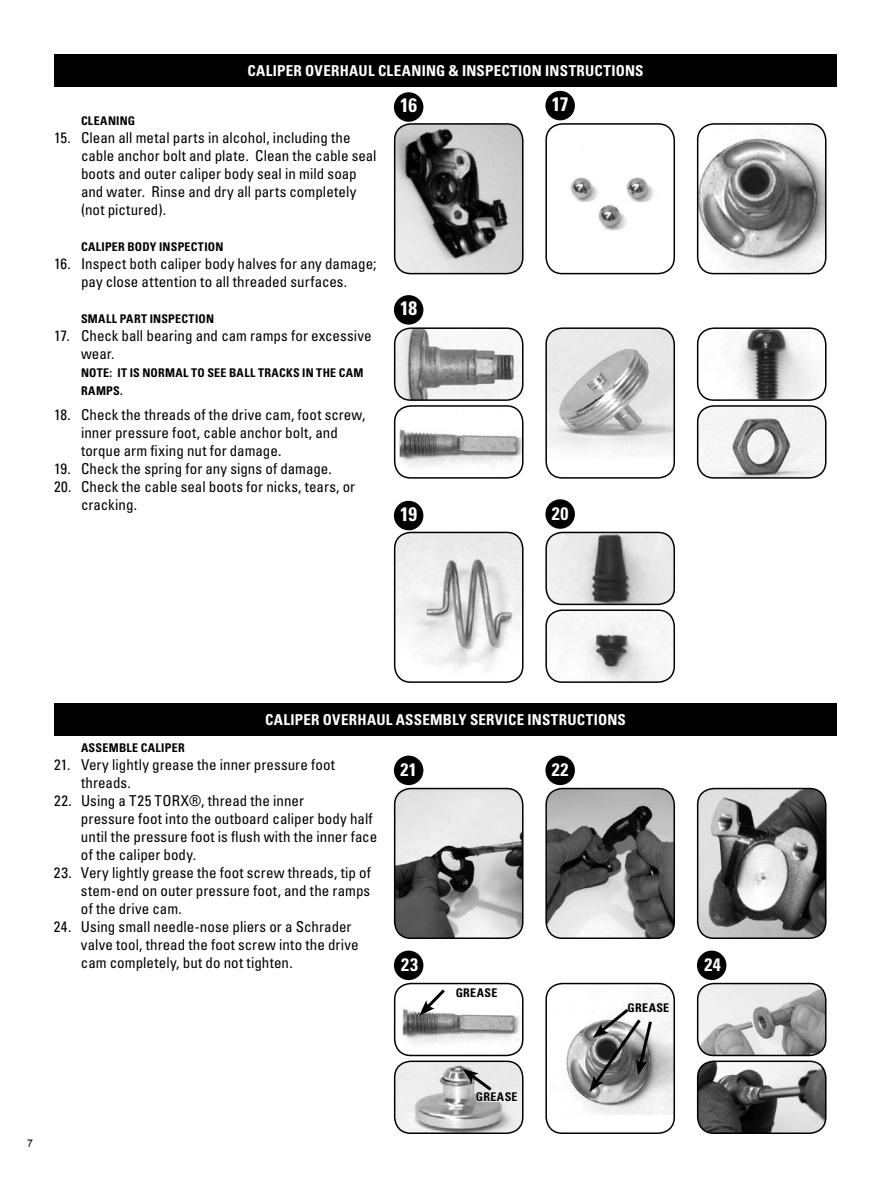
<style>
.page{position:relative;width:891px;height:1188px;background:#fff}
.page>*{position:absolute;margin:0;border:0;box-sizing:border-box;transform-origin:0 0}
.t1{font:700 condensed 19.5px "Univers LT Std";letter-spacing:-.01em;color:#fff}
.t2{font:700 condensed 18px "Univers LT Std";letter-spacing:.035em;color:#fff}
.t3{font:condensed 15px/18px "Univers LT Std";letter-spacing:.005em;color:#000}
.t4{font:700 condensed 15px "Univers LT Std";letter-spacing:.015em;color:#fff}
.t5{font:700 condensed 12px "Univers LT Std";letter-spacing:.025em;color:#000}
.t6{font:10.5px "Arial";color:#000}
</style>
<div class="page">
<img style="left:395px;top:125px;width:127px;height:149px">
<div style="left:394px;top:123px;width:130px;height:151px;border:2px solid #000;border-radius:16px"></div>
<img style="left:547px;top:124px;width:127px;height:150px">
<div style="left:545px;top:123px;width:130px;height:151px;border:2px solid #000;border-radius:16px"></div>
<div style="left:545px;top:499px;width:30px;height:30px;background:#000;border-radius:50%"></div>
<div style="left:394px;top:756px;width:29px;height:29px;background:#000;border-radius:50%"></div>
<div style="left:545px;top:756px;width:30px;height:29px;background:#000;border-radius:50%"></div>
<img style="left:698px;top:125px;width:127px;height:149px">
<div style="left:697px;top:123px;width:130px;height:151px;border:2px solid #000;border-radius:16px"></div>
<img style="left:703px;top:330px;width:121px;height:70px">
<div style="left:697px;top:327px;width:130px;height:74px;border:2px solid #000;border-radius:16px"></div>
<img style="left:698px;top:407px;width:126px;height:70px">
<div style="left:697px;top:405px;width:130px;height:74px;border:2px solid #000;border-radius:16px"></div>
<img style="left:395px;top:532px;width:127px;height:150px">
<div style="left:394px;top:532px;width:130px;height:151px;border:2px solid #000;border-radius:16px"></div>
<img style="left:396px;top:330px;width:125px;height:70px">
<div style="left:394px;top:327px;width:130px;height:74px;border:2px solid #000;border-radius:16px"></div>
<div style="left:394px;top:92px;width:29px;height:30px;background:#000;border-radius:50%"></div>
<div style="left:545px;top:91px;width:30px;height:29px;background:#000;border-radius:50%"></div>
<div style="left:394px;top:501px;width:29px;height:29px;background:#000;border-radius:50%"></div>
<div style="left:394px;top:295px;width:29px;height:30px;background:#000;border-radius:50%"></div>
<img style="left:395px;top:407px;width:126px;height:70px">
<div style="left:394px;top:405px;width:130px;height:74px;border:2px solid #000;border-radius:16px"></div>
<img style="left:548px;top:329px;width:125px;height:124px">
<div style="left:545px;top:327px;width:130px;height:152px;border:2px solid #000;border-radius:16px"></div>
<div style="left:54px;top:54px;width:783px;height:32px;background:#000"></div>
<img style="left:547px;top:532px;width:127px;height:72px">
<div style="left:545px;top:532px;width:130px;height:73px;border:2px solid #000;border-radius:16px"></div>
<img style="left:548px;top:611px;width:126px;height:70px">
<div style="left:545px;top:609px;width:130px;height:74px;border:2px solid #000;border-radius:16px"></div>
<div style="left:54px;top:703px;width:783px;height:33px;background:#000"></div>
<img style="left:395px;top:789px;width:127px;height:149px">
<div style="left:394px;top:788px;width:130px;height:151px;border:2px solid #000;border-radius:16px"></div>
<img style="left:698px;top:789px;width:127px;height:149px">
<div style="left:697px;top:788px;width:130px;height:151px;border:2px solid #000;border-radius:16px"></div>
<img style="left:547px;top:789px;width:127px;height:148px">
<div style="left:545px;top:788px;width:130px;height:151px;border:2px solid #000;border-radius:16px"></div>
<div style="left:394px;top:951px;width:29px;height:29px;background:#000;border-radius:50%"></div>
<div style="left:697px;top:951px;width:29px;height:29px;background:#000;border-radius:50%"></div>
<img style="left:547px;top:987px;width:126px;height:128px">
<div style="left:545px;top:983px;width:130px;height:151px;border:2px solid #000;border-radius:16px"></div>
<img style="left:395px;top:984px;width:127px;height:71px">
<div style="left:394px;top:983px;width:130px;height:73px;border:2px solid #000;border-radius:16px"></div>
<img style="left:395px;top:1061px;width:127px;height:72px">
<div style="left:394px;top:1061px;width:130px;height:73px;border:2px solid #000;border-radius:16px"></div>
<img style="left:698px;top:984px;width:127px;height:71px">
<div style="left:697px;top:983px;width:130px;height:73px;border:2px solid #000;border-radius:16px"></div>
<img style="left:698px;top:1061px;width:127px;height:72px">
<div style="left:697px;top:1061px;width:130px;height:73px;border:2px solid #000;border-radius:16px"></div>
<svg style="left:419px;top:986px;width:29px;height:30px"></svg>
<svg style="left:462px;top:1069px;width:56px;height:33px"></svg>
<svg style="left:590px;top:1006px;width:64px;height:86px"></svg>
<p class="t4" style="left:247px;top:61px;width:398px">CALIPER OVERHAUL CLEANING &amp; INSPECTION INSTRUCTIONS</p>
<p class="t5" style="left:81px;top:113px;width:56px">CLEANING</p>
<p class="t3" style="left:81px;top:129px;width:297px;text-indent:-27px">15. Clean all metal parts in alcohol, including the cable anchor bolt and plate. Clean the cable seal boots and outer caliper body seal in mild soap and water. Rinse and dry all parts completely (not pictured).</p>
<p class="t5" style="left:81px;top:239px;width:144px">CALIPER BODY INSPECTION</p>
<p class="t3" style="left:54px;top:255px;width:324px;text-align:center">16. Inspect both caliper body halves for any damage; pay close attention to all threaded surfaces.</p>
<p class="t5" style="left:81px;top:311px;width:25px">SMALL</p>
<p class="t5" style="left:120px;top:311px;width:96px">PART INSPECTION</p>
<p class="t3" style="left:81px;top:327px;width:292px;text-indent:-27px">17. Check ball bearing and cam ramps for excessive wear.</p>
<p class="t5" style="left:81px;top:365px;width:163px">NOTE: IT IS NORMAL TO SEE BALL</p>
<p class="t5" style="left:258px;top:365px;width:107px">TRACKS IN THE CAM</p>
<p class="t5" style="left:81px;top:383px;width:43px">RAMPS.</p>
<p class="t3" style="left:81px;top:405px;width:286px;text-indent:-27px">18. Check the threads of the drive cam, foot screw, inner pressure foot, cable anchor bolt, and torque arm fixing nut for damage.</p>
<p class="t3" style="left:54px;top:459px;width:279px">19. Check the spring for any signs of damage.</p>
<p class="t3" style="left:81px;top:477px;width:276px;text-indent:-27px">20. Check the cable seal boots for nicks, tears, or cracking.</p>
<h1 class="t1" style="left:400px;top:93px;width:19px">16</h1>
<h1 class="t1" style="left:552px;top:92px;width:18px">17</h1>
<h1 class="t1" style="left:400px;top:296px;width:19px">18</h1>
<h1 class="t1" style="left:400px;top:502px;width:19px">19</h1>
<p class="t2" style="left:552px;top:502px;width:18px">20</p>
<p class="t4" style="left:265px;top:710px;width:362px">CALIPER OVERHAUL ASSEMBLY SERVICE INSTRUCTIONS</p>
<p class="t5" style="left:81px;top:740px;width:105px">ASSEMBLE CALIPER</p>
<p class="t3" style="left:81px;top:755px;width:256px;text-indent:-27px">21. Very lightly grease the inner pressure foot threads.</p>
<p class="t3" style="left:81px;top:791px;width:298px;text-indent:-27px">22. Using a T25 TORX®, thread the inner<br>pressure foot into the outboard caliper body half until the pressure foot is flush with the inner face of the caliper body.</p>
<p class="t3" style="left:81px;top:863px;width:292px;text-align:justify;text-indent:-27px">23. Very lightly grease the foot screw threads, tip of stem-end on outer pressure foot, and the ramps of the drive cam.</p>
<p class="t3" style="left:81px;top:917px;width:279px;text-indent:-27px">24. Using small needle-nose pliers or a Schrader valve tool, thread the foot screw into the drive cam completely, but do not tighten.</p>
<p class="t2" style="left:400px;top:759px;width:18px">21</p>
<p class="t2" style="left:552px;top:759px;width:18px">22</p>
<p class="t2" style="left:401px;top:954px;width:18px">23</p>
<p class="t2" style="left:704px;top:954px;width:18px">24</p>
<p class="t5" style="left:456px;top:985px;width:43px">GREASE</p>
<p class="t5" style="left:627px;top:1000px;width:43px">GREASE</p>
<p class="t6" style="left:27px;top:1136px;width:7px">7</p>
<p class="t5" style="left:476px;top:1090px;width:43px">GREASE</p>
</div>
